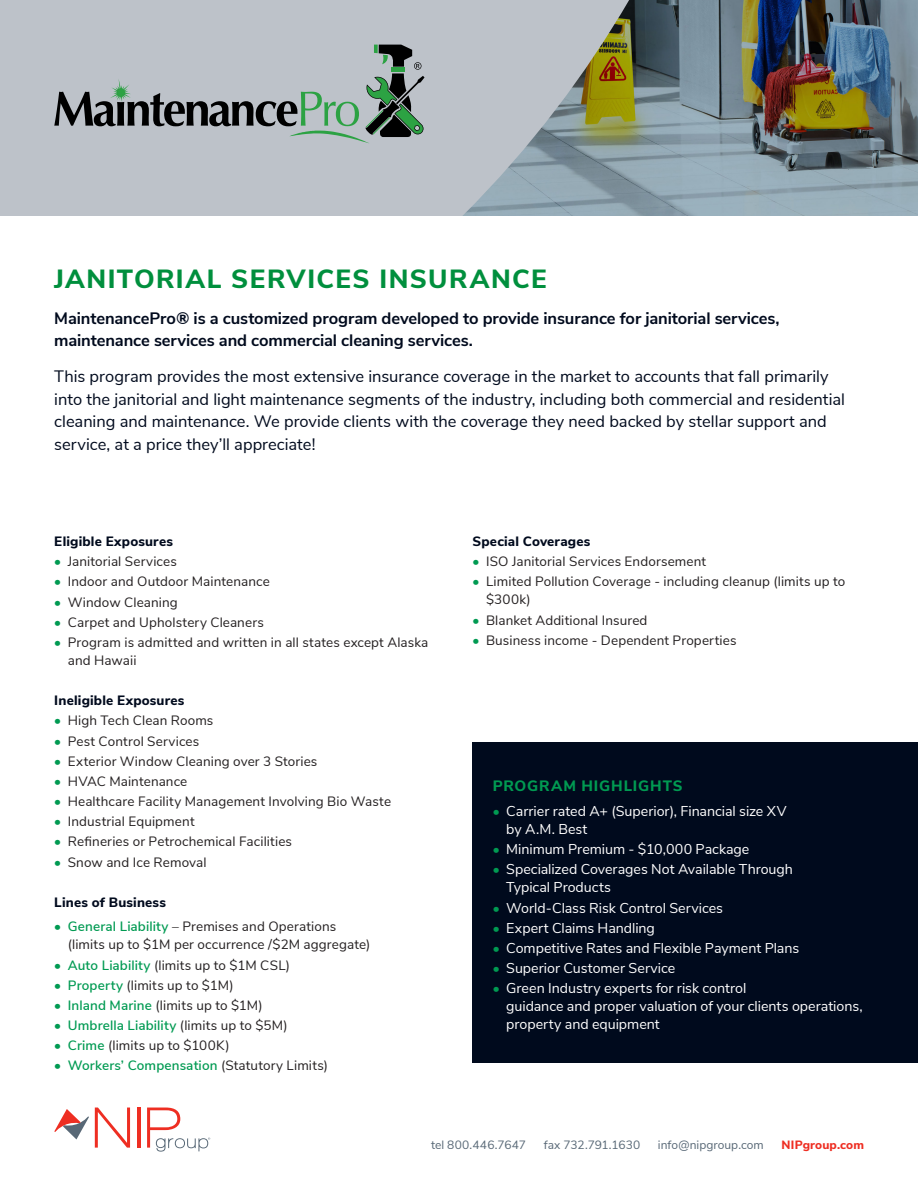
<style>
.page{position:relative;width:918px;height:1188px;background:#fff}
.page>*{position:absolute;margin:0;border:0;box-sizing:border-box;transform-origin:0 0}
.Level_2_Heading{font:800 26.25px "Nunito Sans";letter-spacing:.055em;color:#008f3d}
.Body{font:16.5px/22.5px "Nunito Sans";color:#000a1d}
.Body-2{font:700 16.5px/22.5px "Nunito Sans";letter-spacing:-.01em;color:#000a1d}
.t1{font:800 15px "Nunito Sans";letter-spacing:.06em;color:#009a52}
.t2{font:14.25px/18px "Nunito Sans";color:#fff}
.t3{font:13.5px/18px "Nunito Sans";letter-spacing:.01em;color:#231f20}
.t4{font:600 13.5px "Nunito Sans";letter-spacing:.01em;color:#009a52}
.Body_Bold{font:800 13.5px "Nunito Sans";letter-spacing:.015em;color:#000a1d}
.t5{font:12px "Nunito Sans";letter-spacing:.005em;color:#586876}
.t6{font:800 12px "Nunito Sans";letter-spacing:.005em;color:#ee2e22}
.s1{font-family:"Lato";font-weight:700;font-size:12px;color:#009a52}
.s2{font-weight:600;color:#009a52}
.s3{font-family:"Lato";font-weight:700;font-size:12px}
.s4{font-weight:400;color:#231f20}
</style>
<div class="page">
<div style="left:472px;top:742px;width:446px;height:321px;background:#000a1d"></div>
<div style="left:0;top:0;width:918px;height:216px;background:#bdc2c9"></div>
<img style="left:463px;top:0;width:455px;height:216px">
<svg style="left:54px;top:1109px;width:35px;height:30px"></svg>
<svg style="left:95px;top:1108px;width:35px;height:40px"></svg>
<hr style="left:137px;top:1108px;width:3px;height:40px;background:#ee2e22">
<svg style="left:147px;top:1108px;width:63px;height:44px"></svg>
<svg style="left:54px;top:44px;width:371px;height:99px"></svg>
<p class="Level_2_Heading" style="left:54px;top:259px;width:494px">JANITORIAL SERVICES INSURANCE</p>
<p class="Body-2" style="left:54px;top:306px;width:727px">MaintenancePro® is a customized program developed to provide insurance for janitorial services, maintenance services and commercial cleaning services.</p>
<p class="Body" style="left:54px;top:364px;width:792px">This program provides the most extensive insurance coverage in the market to accounts that fall primarily into the janitorial and light maintenance segments of the industry, including both commercial and residential cleaning and maintenance. We provide clients with the coverage they need backed by stellar support and service, at a price they’ll appreciate!</p>
<p class="Body_Bold" style="left:54px;top:531px;width:120px">Eligible Exposures</p>
<p class="t3" style="left:54px;top:552px;width:124px"><span class="s1">•</span> Janitorial Services</p>
<p class="t3" style="left:54px;top:572px;width:217px"><span class="s1">•</span> Indoor and Outdoor Maintenance</p>
<p class="t3" style="left:54px;top:592px;width:125px"><span class="s1">•</span> Window Cleaning</p>
<p class="t3" style="left:54px;top:612px;width:211px"><span class="s1">•</span> Carpet and Upholstery Cleaners</p>
<p class="t3" style="left:68px;top:632px;width:362px;text-indent:-14px"><span class="s1">•</span> Program is admitted and written in all states except Alaska and Hawaii</p>
<p class="Body_Bold" style="left:54px;top:691px;width:132px">Ineligible Exposures</p>
<p class="t3" style="left:54px;top:711px;width:161px"><span class="s1">•</span> High Tech Clean Rooms</p>
<p class="t3" style="left:54px;top:731px;width:146px"><span class="s1">•</span> Pest Control Services</p>
<p class="t3" style="left:54px;top:751px;width:265px"><span class="s1">•</span> Exterior Window Cleaning over 3 Stories</p>
<p class="t3" style="left:54px;top:771px;width:135px"><span class="s1">•</span> HVAC Maintenance</p>
<p class="t3" style="left:54px;top:792px;width:338px"><span class="s1">•</span> Healthcare Facility Management Involving Bio Waste</p>
<p class="t3" style="left:54px;top:812px;width:142px"><span class="s1">•</span> Industrial Equipment</p>
<p class="t3" style="left:54px;top:832px;width:239px"><span class="s1">•</span> Refineries or Petrochemical Facilities</p>
<p class="t3" style="left:54px;top:852px;width:154px"><span class="s1">•</span> Snow and Ice Removal</p>
<p class="Body_Bold" style="left:54px;top:892px;width:113px">Lines of Business</p>
<p class="t3" style="left:68px;top:917px;width:304px;text-indent:-14px"><span class="s1">•</span> <span class="s2">General Liability</span> – Premises and Operations (limits up to $1M per occurrence /$2M aggregate)</p>
<p class="t3" style="left:54px;top:955px;width:237px"><span class="s1">•</span> <span class="s2">Auto Liability</span> (limits up to $1M CSL)</p>
<p class="t3" style="left:54px;top:975px;width:181px"><span class="s1">•</span> <span class="s2">Property</span> (limits up to $1M)</p>
<p class="t3" style="left:54px;top:995px;width:210px"><span class="s1">•</span> <span class="s2">Inland Marine</span> (limits up to $1M)</p>
<p class="t4" style="left:54px;top:1015px;width:235px"><span class="s3">•</span> Umbrella Liability <span class="s4">(limits up to $5M)</span></p>
<p class="t3" style="left:54px;top:1036px;width:177px"><span class="s1">•</span> <span class="s2">Crime</span> (limits up to $100K)</p>
<p class="t4" style="left:54px;top:1056px;width:275px"><span class="s3">•</span> Workers’ Compensation <span class="s4">(Statutory Limits)</span></p>
<p class="Body_Bold" style="left:472px;top:531px;width:119px">Special Coverages</p>
<p class="t3" style="left:472px;top:552px;width:235px"><span class="s1">•</span> ISO Janitorial Services Endorsement</p>
<p class="t3" style="left:486px;top:572px;width:361px;text-indent:-14px"><span class="s1">•</span> Limited Pollution Coverage - including cleanup (limits up to $300k)</p>
<p class="t3" style="left:472px;top:610px;width:177px"><span class="s1">•</span> Blanket Additional Insured</p>
<p class="t3" style="left:472px;top:630px;width:266px"><span class="s1">•</span> Business income - Dependent Properties</p>
<p class="t1" style="left:493px;top:775px;width:191px">PROGRAM HIGHLIGHTS</p>
<p class="t2" style="left:506px;top:801px;width:282px;text-indent:-14px"><span class="s1">•</span> Carrier rated A+ (Superior), Financial size XV by A.M. Best</p>
<p class="t2" style="left:493px;top:839px;width:258px"><span class="s1">•</span> Minimum Premium - $10,000 Package</p>
<p class="t2" style="left:506px;top:860px;width:288px;text-indent:-14px"><span class="s1">•</span> Specialized Coverages Not Available Through<br>Typical Products</p>
<p class="t2" style="left:493px;top:898px;width:232px"><span class="s1">•</span> World-Class Risk Control Services</p>
<p class="t2" style="left:493px;top:918px;width:164px"><span class="s1">•</span> Expert Claims Handling</p>
<p class="t2" style="left:493px;top:938px;width:308px"><span class="s1">•</span> Competitive Rates and Flexible Payment Plans</p>
<p class="t2" style="left:493px;top:958px;width:184px"><span class="s1">•</span> Superior Customer Service</p>
<p class="t2" style="left:506px;top:978px;width:358px;text-indent:-14px"><span class="s1">•</span> Green Industry experts for risk control<br>guidance and proper valuation of your clients operations, property and equipment</p>
<p class="t5" style="left:431px;top:1136px;width:96px">tel 800.446.7647</p>
<p class="t5" style="left:544px;top:1136px;width:98px">fax 732.791.1630</p>
<p class="t5" style="left:658px;top:1136px;width:107px">info@nipgroup.com</p>
<p class="t6" style="left:782px;top:1136px;width:84px">NIPgroup.com</p>
</div>
